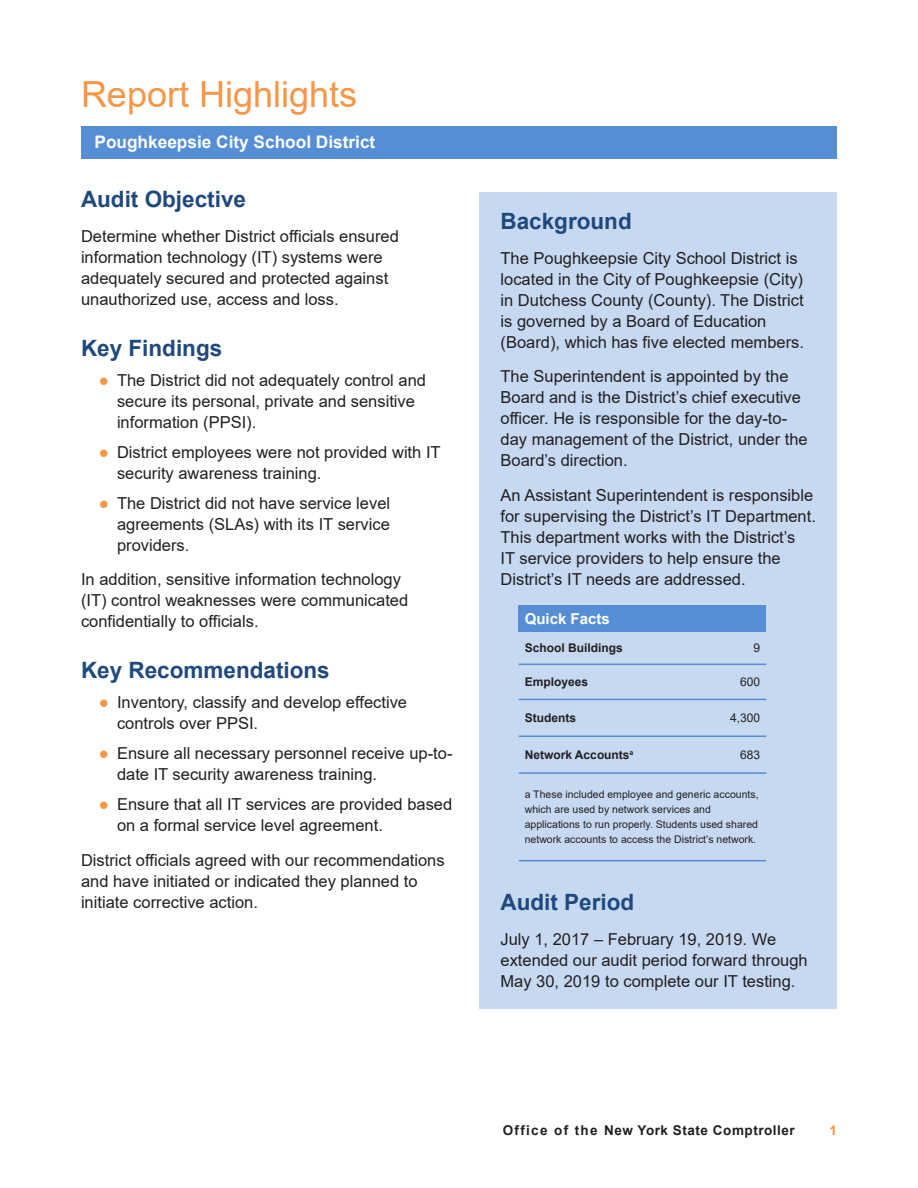
<style>
.page{position:relative;width:918px;height:1188px;background:#fff}
.page>*{position:absolute;margin:0;border:0;box-sizing:border-box;transform-origin:0 0}
.Section_Heads{font:36px "Arial";color:#f79646}
._2_Subheads{font:700 22.5px "Arial";color:#1f497d}
.t1{font:700 17.25px "Arial";color:#fff}
.Body_Text{font:16.5px/21px "Arial";color:#231f20}
.Footnotes{font:700 15px "Arial";color:#fff}
.t2{font:700 13.5px "Arial";letter-spacing:.04em;color:#231f20}
.t3{font:700 13.5px "Arial";color:#f79646}
.Footnotes-2{font:700 12px "Arial";color:#231f20}
.Footnotes-3{font:12px "Arial";color:#231f20}
.Footnotes-4{font:10.5px/15px "Arial";color:#231f20}
.s1{color:#f79646}
</style>
<div class="page">
<hr style="left:81px;top:126px;width:756px;height:3px;background:#558ed5">
<div style="left:480px;top:192px;width:357px;height:817px;background:#c6d9f1"></div>
<div style="left:81px;top:128px;width:756px;height:31px;background:#558ed5"></div>
<div style="left:519px;top:605px;width:247px;height:27px;background:#558ed5"></div>
<hr style="left:519px;top:664px;width:150px;height:1px;background:#558ed5">
<hr style="left:669px;top:664px;width:97px;height:1px;background:#558ed5">
<hr style="left:519px;top:699px;width:150px;height:1px;background:#558ed5">
<hr style="left:669px;top:699px;width:97px;height:1px;background:#558ed5">
<hr style="left:519px;top:736px;width:150px;height:1px;background:#558ed5">
<hr style="left:669px;top:736px;width:97px;height:1px;background:#558ed5">
<hr style="left:519px;top:772px;width:150px;height:2px;background:#558ed5">
<hr style="left:669px;top:772px;width:97px;height:2px;background:#558ed5">
<hr style="left:519px;top:860px;width:150px;height:1px;background:#558ed5">
<hr style="left:669px;top:860px;width:97px;height:1px;background:#558ed5">
<p class="Section_Heads" style="left:81px;top:70px;width:278px">Report Highlights</p>
<p class="t1" style="left:94px;top:129px;width:282px">Poughkeepsie City School District</p>
<p class="_2_Subheads" style="left:81px;top:184px;width:167px">Audit Objective</p>
<p class="Body_Text" style="left:81px;top:226px;width:319px">Determine whether District officials ensured information technology (IT) systems were adequately secured and protected against unauthorized use, access and loss.</p>
<p class="_2_Subheads" style="left:81px;top:332px;width:143px">Key Findings</p>
<p class="Body_Text" style="left:117px;top:370px;width:311px;text-indent:-18px"><span class="s1">●</span> The District did not adequately control and secure its personal, private and sensitive information (PPSI).</p>
<p class="Body_Text" style="left:117px;top:442px;width:325px;text-indent:-18px"><span class="s1">●</span> District employees were not provided with IT security awareness training.</p>
<p class="Body_Text" style="left:117px;top:493px;width:275px;text-align:justify;text-indent:-18px"><span class="s1">●</span> The District did not have service level agreements (SLAs) with its IT service providers.</p>
<p class="Body_Text" style="left:81px;top:569px;width:329px">In addition, sensitive information technology (IT) control weaknesses were communicated confidentially to officials.</p>
<p class="_2_Subheads" style="left:81px;top:655px;width:250px">Key Recommendations</p>
<p class="Body_Text" style="left:117px;top:692px;width:292px;text-indent:-18px"><span class="s1">●</span> Inventory, classify and develop effective controls over PPSI.</p>
<p class="Body_Text" style="left:117px;top:743px;width:337px;text-indent:-18px"><span class="s1">●</span> Ensure all necessary personnel receive up-to&shy;date IT security awareness training.</p>
<p class="Body_Text" style="left:117px;top:794px;width:337px;text-indent:-18px"><span class="s1">●</span> Ensure that all IT services are provided based on a formal service level agreement.</p>
<p class="Body_Text" style="left:81px;top:850px;width:365px">District officials agreed with our recommendations and have initiated or indicated they planned to initiate corrective action.</p>
<p class="_2_Subheads" style="left:501px;top:206px;width:133px">Background</p>
<p class="Body_Text" style="left:501px;top:247px;width:305px">The Poughkeepsie City School District is located in the City of Poughkeepsie (City) in Dutchess County (County). The District is governed by a Board of Education (Board), which has five elected members.</p>
<p class="Body_Text" style="left:501px;top:366px;width:309px">The Superintendent is appointed by the Board and is the District’s chief executive officer. He is responsible for the day-to&shy;day management of the District, under the Board’s direction.</p>
<p class="Body_Text" style="left:501px;top:484px;width:317px">An Assistant Superintendent is responsible for supervising the District’s IT Department.<br>This department works with the District’s<br>IT service providers to help ensure the District’s IT needs are addressed.</p>
<p class="Footnotes" style="left:525px;top:608px;width:87px">Quick Facts</p>
<p class="Footnotes-2" style="left:525px;top:640px;width:100px">School Buildings</p>
<p class="Footnotes-3" style="left:754px;top:640px;width:8px">9</p>
<p class="Footnotes-2" style="left:525px;top:674px;width:65px">Employees</p>
<p class="Footnotes-3" style="left:740px;top:674px;width:22px">600</p>
<p class="Footnotes-2" style="left:525px;top:710px;width:53px">Students</p>
<p class="Footnotes-3" style="left:730px;top:710px;width:32px">4,300</p>
<p class="Footnotes-2" style="left:525px;top:746px;width:110px">Network Accounts<sup>a</sup></p>
<p class="Footnotes-3" style="left:740px;top:747px;width:22px">683</p>
<p class="Footnotes-4" style="left:525px;top:787px;width:235px">a These included employee and generic accounts, which are used by network services and applications to run properly. Students used shared network accounts to access the District’s network.</p>
<p class="_2_Subheads" style="left:501px;top:887px;width:135px">Audit Period</p>
<p class="Body_Text" style="left:501px;top:928px;width:309px">July 1, 2017 – February 19, 2019. We extended our audit period forward through<br>May 30, 2019 to complete our IT testing.</p>
<p class="t2" style="left:503px;top:1121px;width:294px">Office of the New York State Comptroller</p>
<p class="t3" style="left:829px;top:1121px;width:9px">1</p>
</div>
